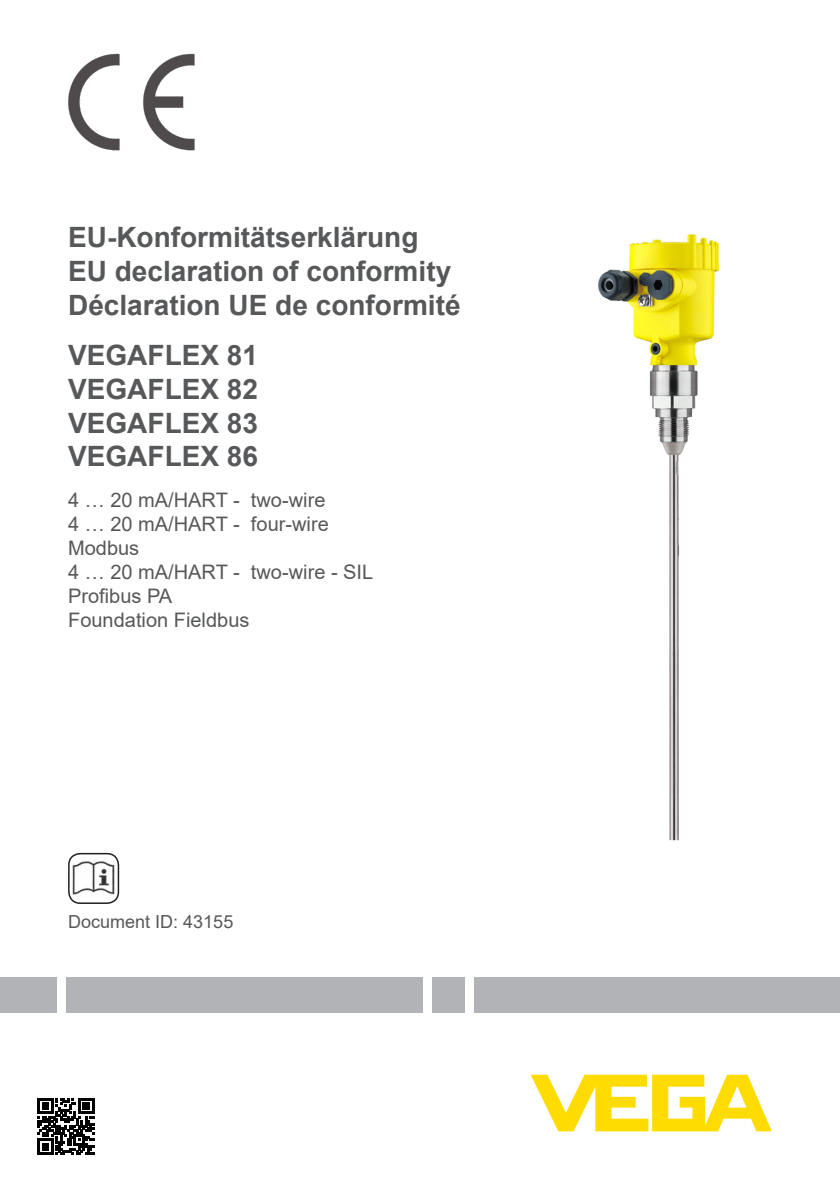
<style>
.page{position:relative;width:840px;height:1191px;background:#fff}
.page>*{position:absolute;margin:0;border:0;box-sizing:border-box;transform-origin:0 0}
._1_Healdline{font:700 28px "Arial";color:#57585a}
._1_Name{font:700 28px/33.6px "Arial";color:#57585a;text-align:justify}
._1_Ausführung{font:20px/24px "Arial";color:#57585a}
._1_Copyright_und_Adr{font:18px "Arial";color:#57585a}
</style>
<div class="page">
<img style="left:72px;top:858px;width:48px;height:45px">
<svg style="left:530px;top:1074px;width:241px;height:57px"></svg>
<img style="left:598px;top:234px;width:122px;height:607px">
<div style="left:68px;top:853px;width:51px;height:51px;border:2px solid #231f20;border-radius:11px"></div>
<div style="left:0;top:977px;width:839px;height:35px;background:#b2b3b7"></div>
<svg style="left:143px;top:54px;width:51px;height:96px"></svg>
<svg style="left:68px;top:54px;width:52px;height:96px"></svg>
<div style="left:465px;top:958px;width:8px;height:67px;background:#fff"></div>
<div style="left:57px;top:961px;width:8px;height:67px;background:#fff"></div>
<div style="left:422px;top:957px;width:9px;height:66px;background:#fff"></div>
<svg style="left:37px;top:1098px;width:57px;height:56px"></svg>
<p class="_1_Healdline" style="left:68px;top:218px;width:352px">EU-Konformitätserklärung</p>
<p class="_1_Healdline" style="left:68px;top:251px;width:384px">EU declaration of conformity</p>
<p class="_1_Healdline" style="left:68px;top:285px;width:394px">Déclaration UE de conformité</p>
<p class="_1_Name" style="left:68px;top:339px;width:191px">VEGAFLEX 81<br>VEGAFLEX 82<br>VEGAFLEX 83<br>VEGAFLEX 86</p>
<p class="_1_Ausführung" style="left:68px;top:488px;width:306px">4 … 20 mA/HART - two-wire<br>4 … 20 mA/HART - four-wire<br>Modbus<br>4 … 20 mA/HART - two-wire - SIL<br>Profibus PA<br>Foundation Fieldbus</p>
<p class="_1_Copyright_und_Adr" style="left:68px;top:909px;width:167px">Document ID: 43155</p>
</div>
